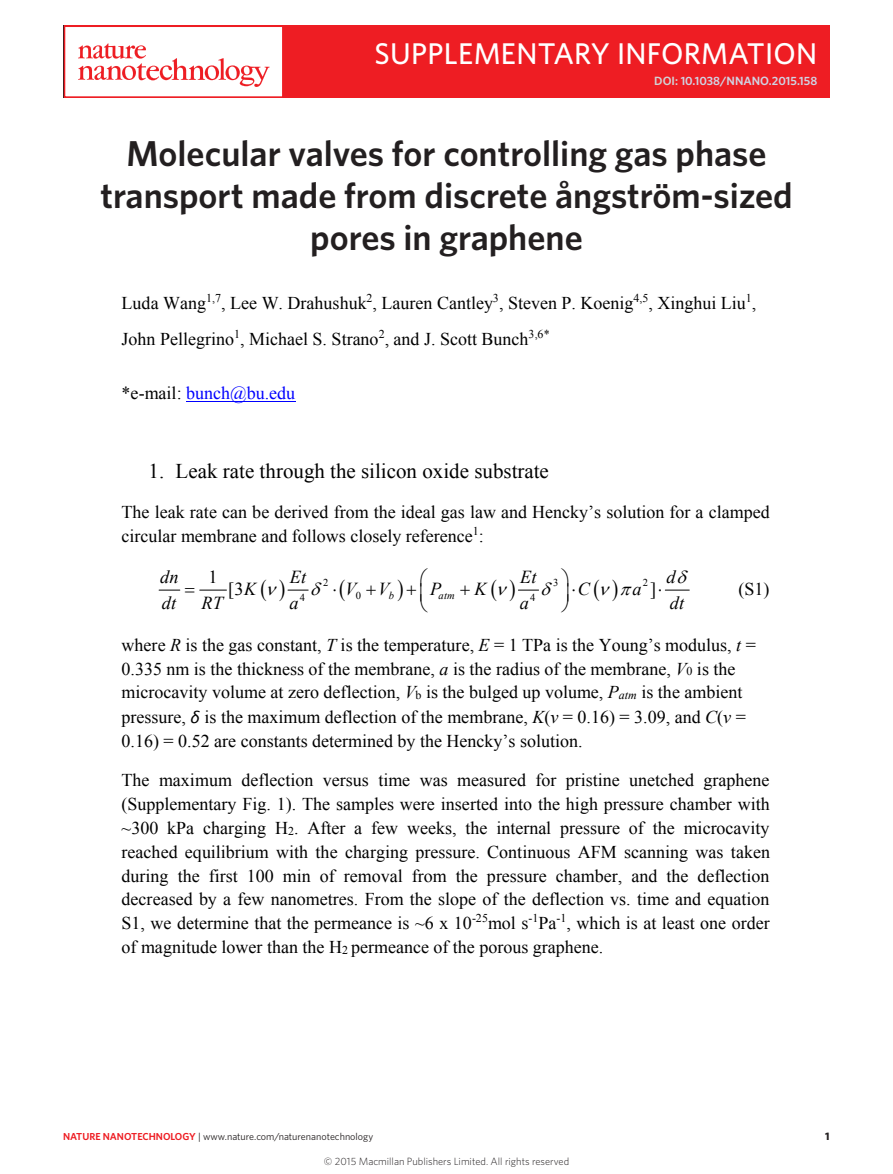
<style>
.page{position:relative;width:893px;height:1174px;background:#fff}
.page>*{position:absolute;margin:0;border:0;box-sizing:border-box;transform-origin:0 0}
.Title{font:600 36px/42px "Whitney";color:#231f20;text-align:center}
.t1{font:500 30px "Whitney";letter-spacing:.01em;color:#fff}
.t2{font:700 24px "Arial";color:#000}
.t3{font:21px "Times New Roman";color:#000}
.t4{font:italic 18.3px "Times New Roman";letter-spacing:.015em;color:#000}
.t5{font:18.3px "Times New Roman";color:#000}
.t6{font:italic 18.3px "Symbol";color:#000}
.t7{font:18px/23.9px "Times New Roman";color:#000}
.t8{font:18px "Times New Roman";color:#00f}
.t9{font:600 12px "Whitney";color:#cfd4e4}
.t10{font:700 10.8px "Whitney";color:#231f20}
.t11{font:300 10.5px "Whitney";color:#231f20}
.t12{font:10.5px "Times New Roman";color:#000}
.t13{font:italic 10.5px "Times New Roman";color:#000}
.t14{font:10.2px "Whitney";color:#231f20}
.s1{color:#d1d2d4}
.s2{color:#000}
.s3{font-style:italic}
.s4{font-size:12px}
.s5{font-style:italic;font-size:12px}
.s6{font-family:"Calibri";font-style:italic}
.s7{font-weight:600;color:#ee1d23}
</style>
<div class="page">
<hr style="left:186px;top:401px;width:109px;height:1px;background:#00f">
<svg style="left:200px;top:589px;width:26px;height:1px"></svg>
<div style="left:64px;top:26px;width:765px;height:72px;background:#ee1d23"></div>
<div style="left:64px;top:26px;width:220px;height:72px;background:#fff;border:2px solid #ee1d23"></div>
<svg style="left:78px;top:43px;width:191px;height:44px"></svg>
<svg style="left:287px;top:589px;width:22px;height:2px"></svg>
<svg style="left:518px;top:589px;width:21px;height:2px"></svg>
<svg style="left:159px;top:589px;width:22px;height:2px"></svg>
<svg style="left:664px;top:589px;width:25px;height:2px"></svg>
<p class="t1" style="left:375px;top:34px;width:444px">SUPPLEMENTARY INFORMATION</p>
<p class="t9" style="left:654px;top:73px;width:164px"><span class="s1">DOI:</span> 10.1038/NNANO.2015.158</p>
<p class="Title" style="left:100px;top:132px;width:694px">Molecular valves for controlling gas phase transport made from discrete ångström-sized pores in graphene</p>
<p class="t2" style="left:122px;top:193px;width:617px">Molecular Valves for Controlling Gas Phase Transport</p>
<p class="t7" style="left:122px;top:284px;width:636px;line-height:36px">Luda Wang<sup>1,7</sup>, Lee W. Drahushuk<sup>2</sup>, Lauren Cantley<sup>3</sup>, Steven P. Koenig<sup>4,5</sup>, Xinghui Liu<sup>1</sup>,<br>John Pellegrino<sup>1</sup>, Michael S. Strano<sup>2</sup>, and J. Scott Bunch<sup>3,6*</sup></p>
<p class="t8" style="left:122px;top:381px;width:175px"><span class="s2">*e-mail:</span> bunch@bu.edu</p>
<p class="t3" style="left:149px;top:457px;width:402px">1. Leak rate through the silicon oxide substrate</p>
<p class="t7" style="left:122px;top:500px;width:650px">The leak rate can be derived from the ideal gas law and Hencky’s solution for a clamped circular membrane and follows closely reference<sup>1</sup>:</p>
<p class="t12" style="left:323px;top:576px;width:7px">2</p>
<p class="t12" style="left:553px;top:576px;width:7px">3</p>
<p class="t12" style="left:643px;top:576px;width:7px">2</p>
<p class="t12" style="left:300px;top:590px;width:7px">4</p>
<p class="t12" style="left:530px;top:590px;width:7px">4</p>
<p class="t4" style="left:160px;top:564px;width:20px">dn</p>
<p class="t4" style="left:290px;top:564px;width:18px">Et</p>
<p class="t4" style="left:520px;top:564px;width:18px">Et</p>
<p class="t4" style="left:666px;top:564px;width:11px">d</p>
<p class="t4" style="left:345px;top:576px;width:46px">V V</p>
<p class="t4" style="left:430px;top:576px;width:13px">P</p>
<p class="t4" style="left:474px;top:576px;width:14px">K</p>
<p class="t4" style="left:578px;top:576px;width:39px">C ■</p>
<p class="t4" style="left:632px;top:576px;width:11px">a</p>
<p class="t4" style="left:162px;top:590px;width:16px">dt</p>
<p class="t4" style="left:202px;top:590px;width:23px">RT</p>
<p class="t4" style="left:289px;top:590px;width:11px">a</p>
<p class="t4" style="left:520px;top:590px;width:11px">a</p>
<p class="t4" style="left:670px;top:590px;width:16px">dt</p>
<p class="t5" style="left:208px;top:564px;width:11px">1</p>
<p class="t5" style="left:228px;top:576px;width:30px">[3<span class="s3">K</span></p>
<p class="t5" style="left:650px;top:576px;width:8px">]</p>
<p class="t6" style="left:265px;top:576px;width:19px">■</p>
<p class="t6" style="left:496px;top:576px;width:19px">■</p>
<p class="t7" style="left:739px;top:577px;width:32px">(S1)</p>
<p class="t7" style="left:122px;top:632px;width:636px">where <span class="s3">R</span> is the gas constant, <span class="s3">T</span> is the temperature, <span class="s3">E</span> = 1 TPa is the Young’s modulus, <span class="s3">t</span> = 0.335 nm is the thickness of the membrane, <span class="s3">a</span> is the radius of the membrane, <span class="s3">V</span><span class="s4">0</span> is the microcavity volume at zero deflection, <span class="s3">V</span><span class="s4">b</span> is the bulged up volume, <span class="s3">P</span><span class="s5">atm</span> is the ambient pressure, <span class="s6">δ</span> is the maximum deflection of the membrane, <span class="s3">K</span>(<span class="s3">ν</span> = 0.16) = 3.09, and <span class="s3">C</span>(<span class="s3">ν</span> = 0.16) = 0.52 are constants determined by the Hencky’s solution.</p>
<p class="t7" style="left:122px;top:768px;width:650px;text-align:justify">The maximum deflection versus time was measured for pristine unetched graphene (Supplementary Fig. 1). The samples were inserted into the high pressure chamber with ~300 kPa charging H<span class="s4">2</span>. After a few weeks, the internal pressure of the microcavity reached equilibrium with the charging pressure. Continuous AFM scanning was taken during the first 100 min of removal from the pressure chamber, and the deflection decreased by a few nanometres. From the slope of the deflection vs. time and equation S1, we determine that the permeance is ~6 x 10<sup>-25</sup>mol s<sup>-1</sup>Pa<sup>-1</sup>, which is at least one order of magnitude lower than the H<span class="s4">2</span> permeance of the porous graphene.</p>
<p class="t13" style="left:389px;top:588px;width:7px">b</p>
<p class="t13" style="left:439px;top:588px;width:18px">atm</p>
<p class="t12" style="left:356px;top:589px;width:7px">0</p>
<p class="t14" style="left:63px;top:1129px;width:312px"><span class="s7">NATURE NANOTECHNOLOGY</span> | www.nature.com/naturenanotechnology</p>
<p class="t10" style="left:825px;top:1129px;width:6px">1</p>
<p class="t11" style="left:324px;top:1154px;width:247px">© 2015 Macmillan Publishers Limited. All rights reserved</p>
</div>
